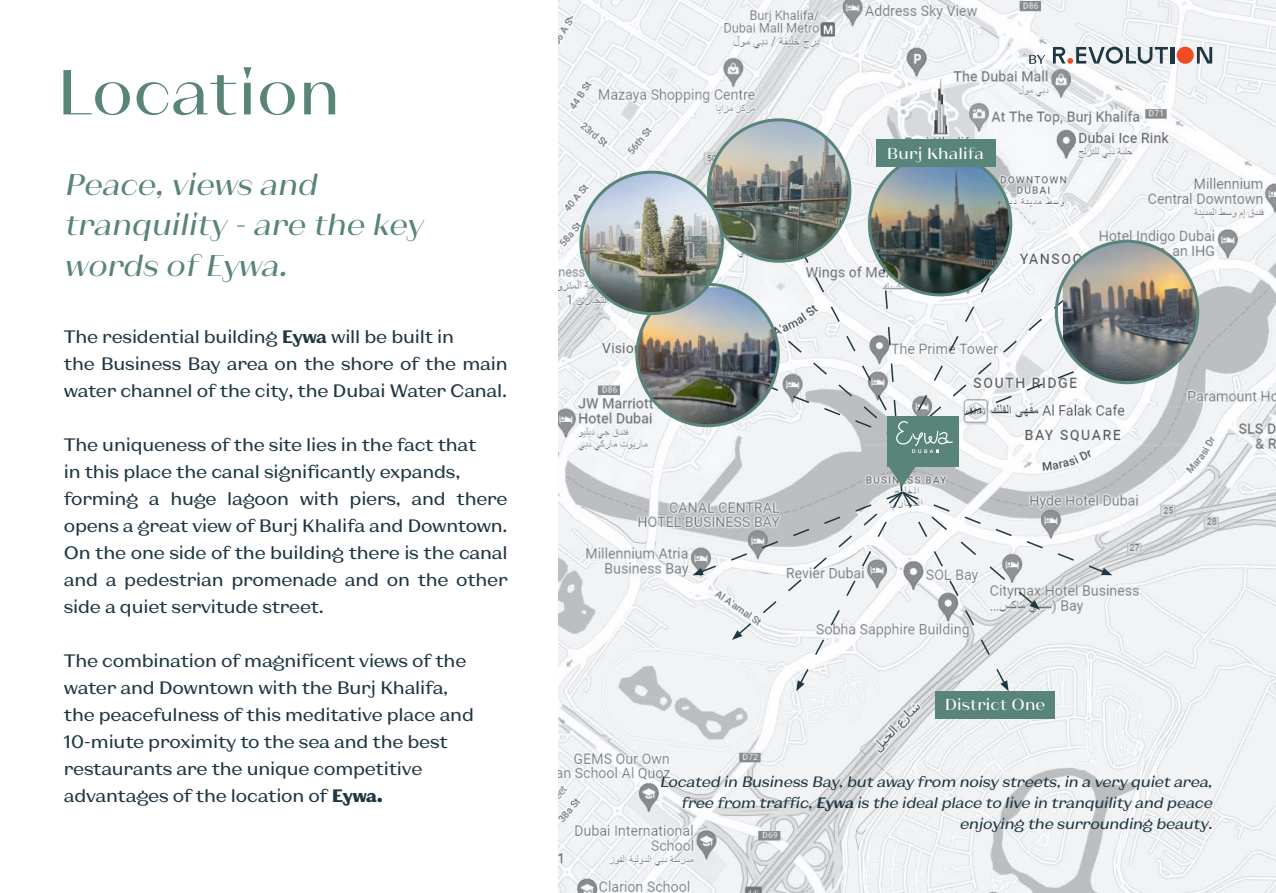
<style>
.page{position:relative;width:1276px;height:893px;background:#fff}
.page>*{position:absolute;margin:0;border:0;box-sizing:border-box;transform-origin:0 0}
.t1{font:63.3px "Kyiv Type Sans Medium 3";letter-spacing:.01em;color:#588479}
.t2{font:italic 30px/40.5px "Kyiv Type Sans Medium 3";color:#588479}
.t3{font:18px/27px "Kyiv Type Sans Medium 2";letter-spacing:-.01em;color:#1f3742}
.t4{font:15.75px "Kyiv Type Sans Medium 3";letter-spacing:.01em;color:#fff}
.t5{font:italic 15px/21px "Kyiv Type Sans Medium 2";letter-spacing:-.01em;color:#1f3742;text-align:right}
.s1{font-family:"Kyiv Type Sans Heavy 2"}
.s2{font-family:"Kyiv Type Sans Black 2"}
.s3{font-family:"Kyiv Type Sans Bold 2"}
</style>
<div class="page">
<img style="left:558px;top:0;width:718px;height:893px">
<img style="left:708px;top:120px;width:142px;height:141px;border-radius:71px">
<img style="left:637px;top:312px;width:55px;height:114px">
<img style="left:581px;top:172px;width:141px;height:140px">
<img style="left:869px;top:156px;width:142px;height:53px">
<img style="left:1112px;top:243px;width:85px;height:138px">
<div style="left:876px;top:139px;width:120px;height:28px;background:#588479"></div>
<div style="left:935px;top:691px;width:120px;height:28px;background:#588479"></div>
<svg style="left:692px;top:209px;width:420px;height:482px"></svg>
<div style="left:1176px;top:47px;width:17px;height:17px;background:#f04c23;border-radius:50%"></div>
<div style="left:1170px;top:47px;width:5px;height:17px;background:#1f3742"></div>
<svg style="left:1197px;top:47px;width:15px;height:17px"></svg>
<svg style="left:1053px;top:47px;width:115px;height:17px"></svg>
<svg style="left:1029px;top:55px;width:16px;height:9px"></svg>
<h1 class="t1" style="left:56px;top:49px;width:285px">Location</h1>
<h2 class="t2" style="left:64px;top:163px;width:367px">Peace,views and tranquility -are the key words of Eywa.</h2>
<p class="t3" style="left:64px;top:323px;width:445px">The residential building <span class="s1">Eywa</span> will be built in<br>the Business Bay area on the shore of the main water channel of the city, the Dubai Water Canal.</p>
<p class="t3" style="left:64px;top:431px;width:445px">The uniqueness of the site lies in the fact that<br>in this place the canal significantly expands, forming a huge lagoon with piers, and there opens a great view of Burj Khalifa and Downtown.<br>On the one side of the building there is the canal and a pedestrian promenade and on the other side a quiet servitude street.</p>
<p class="t3" style="left:64px;top:647px;width:412px">The combination of magnificent views of the water and Downtown with the Burj Khalifa, the peacefulness of this meditative place and 10-miute proximity to the sea and the best restaurants are the unique competitive advantages of the location of <span class="s2">Eywa.</span></p>
<p class="t4" style="left:887px;top:143px;width:99px">Burj Khalifa</p>
<p class="t4" style="left:944px;top:694px;width:102px">District One</p>
<p class="t5" style="left:659px;top:771px;width:558px">Located in Business Bay,but away from noisy streets,in a very quiet area, free from traffic,<span class="s3">Eywa</span> is the idealplace to live in tranquility and peace enjoying the surrounding beauty.</p>
</div>
